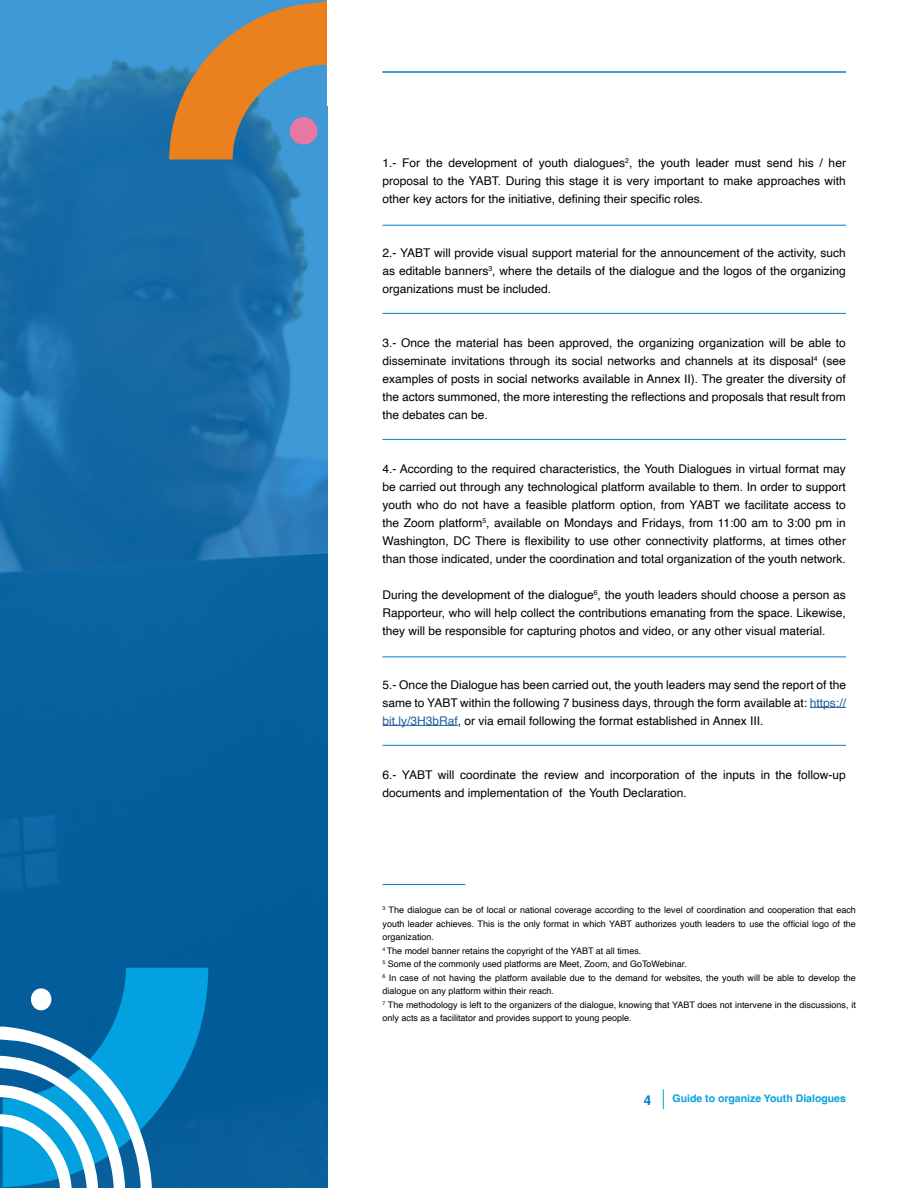
<style>
.page{position:relative;width:918px;height:1188px;background:#fff}
.page>*{position:absolute;margin:0;border:0;box-sizing:border-box;transform-origin:0 0}
.t1{font:700 13.5px "Helvetica";color:#037dd1}
.t2{font:12px/18px "Helvetica";color:#000;text-align:justify}
.t3{font:700 10.5px "Helvetica";color:#03a1e0}
.t4{font:9px/13.5px "Helvetica";color:#000}
.s1{color:#215e9e}
</style>
<div class="page">
<svg style="left:663px;top:1089px;width:1px;height:20px"></svg>
<hr style="left:810px;top:707px;width:36px;height:1px;background:#215e9e">
<hr style="left:382px;top:725px;width:76px;height:1px;background:#215e9e">
<svg style="left:0;top:0;width:328px;height:1188px;background:#126aa6"></svg>
<svg style="left:3px;top:968px;width:205px;height:219px;background:#0375b3"></svg>
<svg style="left:0;top:1027px;width:152px;height:161px"></svg>
<div style="left:31px;top:988px;width:21px;height:23px;background:#fff;border-radius:50%"></div>
<svg style="left:169px;top:1px;width:159px;height:159px;background:#928873"></svg>
<div style="left:290px;top:117px;width:28px;height:28px;background:#e678a3;border-radius:50%"></div>
<hr style="left:382px;top:884px;width:83px;height:1px;background:#037dd1">
<hr style="left:382px;top:745px;width:464px;height:1px;background:#037dd1">
<hr style="left:382px;top:657px;width:464px;height:1px;background:#037dd1">
<hr style="left:382px;top:439px;width:464px;height:1px;background:#037dd1">
<hr style="left:382px;top:313px;width:464px;height:1px;background:#037dd1">
<hr style="left:382px;top:225px;width:464px;height:1px;background:#037dd1">
<hr style="left:382px;top:71px;width:464px;height:2px;background:#037dd1">
<p class="t2" style="left:382px;top:154px;width:465px">1.- For the development of youth dialogues<sup>2</sup>, the youth leader must send his / her proposal to the YABT. During this stage it is very important to make approaches with other key actors for the initiative, defining their specific roles.</p>
<p class="t2" style="left:382px;top:244px;width:465px">2.- YABT will provide visual support material for the announcement of the activity, such as editable banners<sup>3</sup>, where the details of the dialogue and the logos of the organizing organizations must be included.</p>
<p class="t2" style="left:382px;top:334px;width:465px">3.- Once the material has been approved, the organizing organization will be able to disseminate invitations through its social networks and channels at its disposal<sup>4</sup> (see examples of posts in social networks available in Annex II). The greater the diversity of the actors summoned, the more interesting the reflections and proposals that result from the debates can be.</p>
<p class="t2" style="left:382px;top:460px;width:465px">4.- According to the required characteristics, the Youth Dialogues in virtual format may be carried out through any technological platform available to them. In order to support youth who do not have a feasible platform option, from YABT we facilitate access to the Zoom platform<sup>5</sup>, available on Mondays and Fridays, from 11:00 am to 3:00 pm in Washington, DC There is flexibility to use other connectivity platforms, at times other than those indicated, under the coordination and total organization of the youth network.</p>
<p class="t2" style="left:382px;top:586px;width:465px">During the development of the dialogue<sup>6</sup>, the youth leaders should choose a person as Rapporteur, who will help collect the contributions emanating from the space. Likewise, they will be responsible for capturing photos and video, or any other visual material.</p>
<p class="t2" style="left:382px;top:676px;width:465px">5.- Once the Dialogue has been carried out, the youth leaders may send the report of the same to YABT within the following 7 business days, through the form available at: <span class="s1">https:// bit.ly/3H3bRaf</span>, or via email following the format established in Annex III.</p>
<p class="t2" style="left:382px;top:766px;width:465px">6.- YABT will coordinate the review and incorporation of the inputs in the follow-up documents and implementation of the Youth Declaration.</p>
<p class="t4" style="left:382px;top:904px;width:475px;text-align:justify"><sup>3</sup> The dialogue can be of local or national coverage according to the level of coordination and cooperation that each youth leader achieves. This is the only format in which YABT authorizes youth leaders to use the official logo of the organization.</p>
<p class="t4" style="left:382px;top:944px;width:260px"><sup>4</sup> The model banner retains the copyright of the YABT at all times.</p>
<p class="t4" style="left:382px;top:958px;width:306px"><sup>5</sup> Some of the commonly used platforms are Meet, Zoom, and GoToWebinar.</p>
<p class="t4" style="left:382px;top:971px;width:475px"><sup>6</sup> In case of not having the platform available due to the demand for websites, the youth will be able to develop the dialogue on any platform within their reach.</p>
<p class="t4" style="left:382px;top:998px;width:475px"><sup>7</sup> The methodology is left to the organizers of the dialogue, knowing that YABT does not intervene in the discussions, it only acts as a facilitator and provides support to young people.</p>
<p class="t1" style="left:644px;top:1092px;width:9px">4</p>
<p class="t3" style="left:673px;top:1092px;width:175px">Guide to organize Youth Dialogues</p>
</div>
